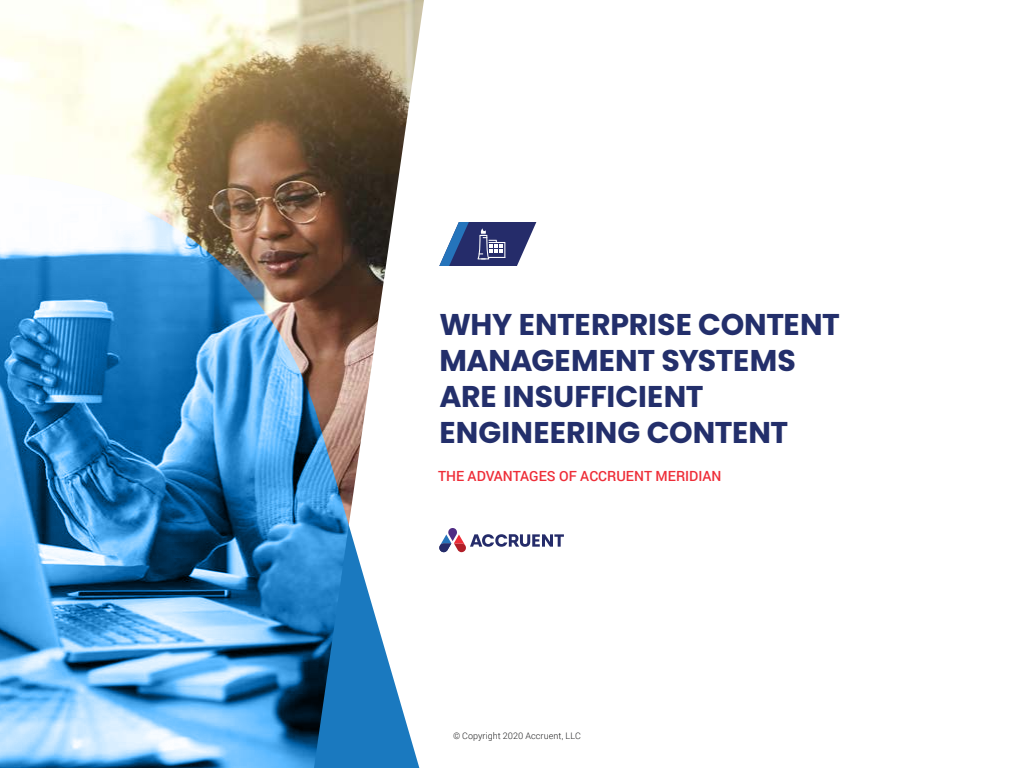
<style>
.page{position:relative;width:1024px;height:768px;background:#fff}
.page>*{position:absolute;margin:0;border:0;box-sizing:border-box;transform-origin:0 0}
.t1{font:700 30px/36px "Poppins";color:#232f6b}
.t2{font:500 14px "Roboto";color:#ee2d38}
.t3{font:300 9px "Roboto";letter-spacing:.01em;color:#222223}
</style>
<div class="page">
<img style="left:0;top:0;width:424px;height:163px">
<svg style="left:439px;top:528px;width:125px;height:24px"></svg>
<svg style="left:0;top:163px;width:420px;height:605px;background:#6697bc"></svg>
<svg style="left:439px;top:222px;width:97px;height:44px"></svg>
<p class="t1" style="left:439px;top:307px;width:402px">WHY ENTERPRISE CONTENT<br>MANAGEMENT SYSTEMS<br>ARE INSUFFICIENT<br>ENGINEERING CONTENT</p>
<p class="t2" style="left:438px;top:466px;width:285px">THE ADVANTAGES OF ACCRUENT MERIDIAN</p>
<p class="t3" style="left:453px;top:729px;width:129px">© Copyright 2020 Accruent, LLC</p>
</div>
